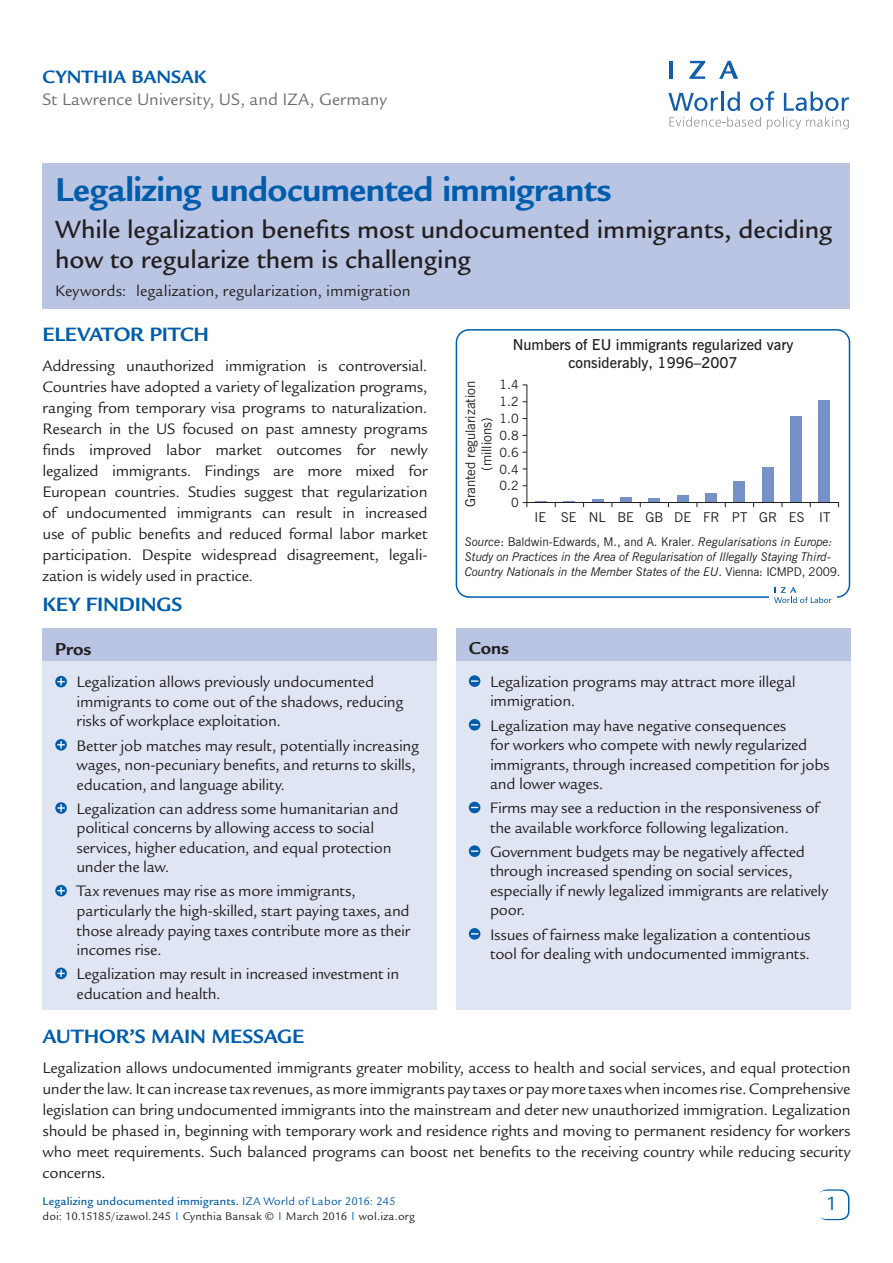
<style>
.page{position:relative;width:893px;height:1263px;background:#fff}
.page>*{position:absolute;margin:0;border:0;box-sizing:border-box;transform-origin:0 0}
.t1{font:700 36px "Legacy Sans Std";letter-spacing:-.015em;color:#015dab}
.t2{font:500 27px/30px "Legacy Sans Std";letter-spacing:-.005em;color:#231f20}
.t3{font:700 21px "Legacy Sans Std";letter-spacing:-.005em;color:#015dab}
.t4{font:21px "Legacy Sans Std";color:#015dab}
.t5{font:700 19.5px "Legacy Sans Std";letter-spacing:-.005em;color:#015dab}
.t6{font:700 18.75px "Legacy Sans Std";letter-spacing:-.005em;color:#231f20}
.t7{font:18px "Legacy Sans Std";color:#6c6d70}
.t8{font:16.5px/19.5px "Legacy Sans Std";letter-spacing:-.015em;color:#231f20}
.t9{font:16.5px "Legacy Sans Std";letter-spacing:.005em;color:#231f20}
.t10{font:600 15px/18px "News Gothic BT";color:#231f20;text-align:center}
.t11{font:13.5px/16.2px "News Gothic BT";color:#231f20;text-align:center}
.t12{font:12.75px "News Gothic BT";color:#231f20}
.t13{font:italic 12px/15px "News Gothic BT";letter-spacing:-.02em;color:#231f20}
.t14{font:12px/15px "Legacy Sans Std";letter-spacing:.015em;color:#231f20}
.s1{font-style:normal}
.s2{font-weight:500;color:#015dab}
.s3{color:#015dab}
</style>
<div class="page">
<div style="left:818px;top:1189px;width:31px;height:31px;border:2px solid #015dab;border-radius:9px"></div>
<div style="left:817px;top:1191px;width:30px;height:28px;background:#fff;border-radius:9px"></div>
<svg style="left:668px;top:93px;width:50px;height:18px"></svg>
<hr style="left:721px;top:92px;width:3px;height:19px;background:#125eaa">
<svg style="left:727px;top:92px;width:13px;height:19px"></svg>
<svg style="left:750px;top:91px;width:24px;height:20px"></svg>
<svg style="left:784px;top:92px;width:65px;height:19px"></svg>
<svg style="left:669px;top:117px;width:92px;height:10px"></svg>
<svg style="left:767px;top:117px;width:82px;height:12px"></svg>
<hr style="left:669px;top:61px;width:4px;height:18px;background:#125eaa">
<svg style="left:689px;top:61px;width:16px;height:18px"></svg>
<svg style="left:719px;top:61px;width:19px;height:18px"></svg>
<div style="left:456px;top:630px;width:394px;height:380px;background:#e0e5f3"></div>
<div style="left:43px;top:630px;width:394px;height:380px;background:#e0e5f3"></div>
<div style="left:43px;top:628px;width:394px;height:32px;background:#b9c5e3"></div>
<div style="left:456px;top:628px;width:394px;height:32px;background:#b9c5e3"></div>
<svg style="left:55px;top:676px;width:12px;height:11px"></svg>
<svg style="left:57px;top:678px;width:8px;height:7px"></svg>
<svg style="left:55px;top:739px;width:12px;height:12px"></svg>
<svg style="left:57px;top:741px;width:8px;height:7px"></svg>
<svg style="left:55px;top:802px;width:12px;height:12px"></svg>
<svg style="left:57px;top:804px;width:8px;height:8px"></svg>
<svg style="left:55px;top:885px;width:12px;height:11px"></svg>
<svg style="left:57px;top:887px;width:8px;height:7px"></svg>
<svg style="left:55px;top:967px;width:12px;height:12px"></svg>
<svg style="left:57px;top:970px;width:8px;height:7px"></svg>
<div style="left:469px;top:675px;width:11px;height:12px;background:#015dab;border-radius:50%"></div>
<svg style="left:471px;top:680px;width:7px;height:2px"></svg>
<svg style="left:469px;top:719px;width:11px;height:11px"></svg>
<svg style="left:469px;top:802px;width:11px;height:11px"></svg>
<div style="left:469px;top:845px;width:11px;height:12px;background:#015dab;border-radius:50%"></div>
<svg style="left:471px;top:850px;width:7px;height:2px"></svg>
<svg style="left:469px;top:928px;width:11px;height:12px"></svg>
<div style="left:43px;top:163px;width:807px;height:146px;background:#b9c5e3"></div>
<div style="left:456px;top:329px;width:394px;height:269px;border:2px solid #015dab;border-radius:13px"></div>
<svg style="left:523px;top:384px;width:316px;height:123px"></svg>
<div style="left:769px;top:582px;width:68px;height:27px;background:#fff"></div>
<svg style="left:774px;top:587px;width:57px;height:16px"></svg>
<p class="t5" style="left:43px;top:66px;width:165px">Cynthia Bansak</p>
<p class="t7" style="left:43px;top:89px;width:346px">St Lawrence University, US, and IZA, Germany</p>
<h1 class="t1" style="left:55px;top:169px;width:558px">Legalizing undocumented immigrants</h1>
<h2 class="t2" style="left:55px;top:214px;width:779px">While legalization benefits most undocumented immigrants, deciding how to regularize them is challenging</h2>
<p class="t9" style="left:55px;top:282px;width:357px">Keywords: legalization, regularization, immigration</p>
<p class="t3" style="left:43px;top:323px;width:165px">ELEVATOR PITCH</p>
<p class="t8" style="left:43px;top:355px;width:387px;line-height:21px;text-align:justify">Addressing unauthorized immigration is controversial.<br>Countries have adopted a variety of legalization programs, ranging from temporary visa programs to naturalization.<br>Research in the US focused on past amnesty programs finds improved labor market outcomes for newly legalized immigrants. Findings are more mixed for European countries. Studies suggest that regularization of undocumented immigrants can result in increased use of public benefits and reduced formal labor market participation. Despite widespread disagreement, legali&shy;zation is widely used in practice.</p>
<p class="t3" style="left:43px;top:592px;width:140px">KEY FIN DINGS</p>
<p class="t6" style="left:55px;top:638px;width:38px">Pros</p>
<p class="t8" style="left:77px;top:673px;width:328px">Legalization allows previously undocumented immigrants to come out of the shadows, reducing risks of workplace exploitation.</p>
<p class="t8" style="left:77px;top:736px;width:344px">Better job matches may result, potentially increasing wages, non-pecuniary benefits, and returns to skills, education, and language ability.</p>
<p class="t8" style="left:77px;top:799px;width:323px">Legalization can address some humanitarian and political concerns by allowing access to social services, higher education, and equal protection under the law.</p>
<p class="t8" style="left:77px;top:882px;width:335px">Tax revenues may rise as more immigrants, particularly the high-skilled, start paying taxes, and those already paying taxes contribute more as their incomes rise.</p>
<p class="t8" style="left:77px;top:964px;width:324px">Legalization may result in increased investment in education and health.</p>
<p class="t10" style="left:513px;top:336px;width:282px">Numbers of EU immigrants regularized vary considerably, 1996–2007</p>
<p class="t12" style="left:500px;top:377px;width:21px">1.4</p>
<p class="t11" style="left:462px;top:507px;width:128px;rotate:-90deg">Granted regularization (millions)</p>
<p class="t12" style="left:500px;top:394px;width:21px">1.2</p>
<p class="t12" style="left:500px;top:411px;width:21px">1.0</p>
<p class="t12" style="left:500px;top:428px;width:21px">0.8</p>
<p class="t12" style="left:500px;top:444px;width:21px">0.6</p>
<p class="t12" style="left:500px;top:461px;width:21px">0.4</p>
<p class="t12" style="left:500px;top:478px;width:21px">0.2</p>
<p class="t12" style="left:511px;top:495px;width:9px">0</p>
<p class="t11" style="left:535px;top:509px;width:298px">IE SE NL BE GB DE FR PT GR ES IT</p>
<p class="t13" style="left:465px;top:534px;width:377px">Source<span class="s1">: Baldwin-Edwards, M., and A. Kraler.</span> Regularisations in Europe:<br>Study on Practices in the Area of Regularisation of Illegally Staying Third-<br>Country Nationals in the Member States of the EU<span class="s1">. Vienna: ICMPD, 2009.</span></p>
<p class="t6" style="left:469px;top:637px;width:42px">Cons</p>
<p class="t8" style="left:490px;top:672px;width:307px">Legalization programs may attract more illegal immigration.</p>
<p class="t8" style="left:490px;top:716px;width:341px">Legalization may have negative consequences<br>for workers who compete with newly regularized immigrants, through increased competition for jobs and lower wages.</p>
<p class="t8" style="left:490px;top:798px;width:331px">Firms may see a reduction in the responsiveness of the available workforce following legalization.</p>
<p class="t8" style="left:490px;top:842px;width:339px">Government budgets may be negatively affected through increased spending on social services, especially if newly legalized immigrants are relatively poor.</p>
<p class="t8" style="left:490px;top:925px;width:322px">Issues of fairness make legalization a contentious tool for dealing with undocumented immigrants.</p>
<p class="t3" style="left:43px;top:1024px;width:141px">AUTH OR’S MAIN</p>
<p class="t3" style="left:212px;top:1024px;width:94px">MESSAGE</p>
<p class="t8" style="left:43px;top:1057px;width:809px;line-height:21px;text-align:justify">Legalization allows undocumented immigrants greater mobility, access to health and social services, and equal protection under the law. It can increase tax revenues, as more immigrants pay taxes or pay more taxes when incomes rise. Comprehensive legislation can bring undocumented immigrants into the mainstream and deter new unauthorized immigration. Legalization should be phased in, beginning with temporary work and residence rights and moving to permanent residency for workers who meet requirements. Such balanced programs can boost net benefits to the receiving country while reducing security concerns.</p>
<p class="t14" style="left:43px;top:1193px;width:374px"><span class="s2">Legalizing undocumented immigrants.</span> <span class="s3">IZA World of Labor 2016: 245 </span>doi: 10.15185/izawol.245 <sup>|</sup> Cynthia Bansak © <sup>|</sup> March 2016 <sup>|</sup> wol.iza.org</p>
<p class="t4" style="left:828px;top:1192px;width:13px">1</p>
</div>
